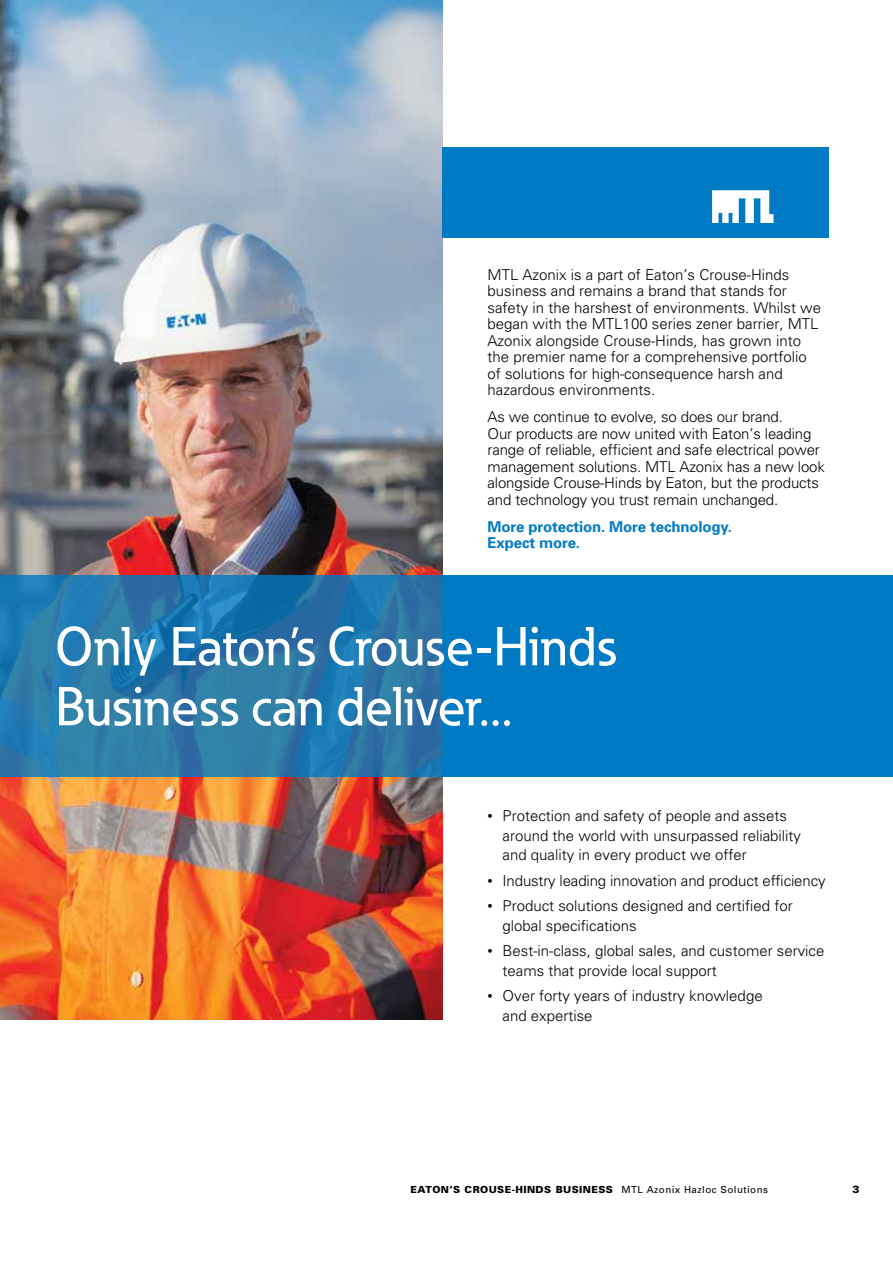
<style>
.page{position:relative;width:893px;height:1263px;background:#fff}
.page>*{position:absolute;margin:0;border:0;box-sizing:border-box;transform-origin:0 0}
.t1{font:500 54px/60px "Eaton";color:#fff}
.t2{font:300 15px/16.5px "Univers";color:#000}
.t3{font:700 15px/16.5px "Univers";letter-spacing:-.01em;color:#007ac2}
.t4{font:900 10.5px "Univers";color:#000}
.t5{font:900 9.75px "Univers";letter-spacing:.045em;color:#000}
.s1{font-weight:400}
</style>
<div class="page">
<img style="left:0;top:0;width:442px;height:1020px">
<svg style="left:0;top:575px;width:442px;height:202px;background:#2777a9"></svg>
<div style="left:442px;top:575px;width:451px;height:202px;background:#007ac2"></div>
<hr style="left:0;top:0;width:1px;height:676px;background:#00355f">
<div style="left:442px;top:148px;width:387px;height:90px;background:#007ac2"></div>
<svg style="left:712px;top:190px;width:61px;height:33px"></svg>
<p class="t2" style="left:488px;top:266px;width:335px">MTL Azonix is a part of Eaton’s Crouse-Hinds business and remains a brand that stands for safety in the harshest of environments. Whilst we began with the MTL100 series zener barrier, MTL Azonix alongside Crouse-Hinds, has grown into the premier name for a comprehensive portfolio of solutions for high-consequence harsh and hazardous environments.</p>
<p class="t2" style="left:488px;top:408px;width:339px">As we continue to evolve, so does our brand.<br>Our products are now united with Eaton’s leading range of reliable, efficient and safe electrical power management solutions. MTL Azonix has a new look alongside Crouse-Hinds by Eaton, but the products and technology you trust remain unchanged.</p>
<p class="t3" style="left:488px;top:518px;width:246px">More protection. More technology.<br>Expect more.</p>
<h1 class="t1" style="left:55px;top:616px;width:562px">Only Eaton’s Crouse-Hinds<br>Business can deliver...</h1>
<p class="t2" style="left:503px;top:806px;width:300px;line-height:19.5px;text-indent:-15px"><span class="s1">•</span> Protection and safety of people and assets around the world with unsurpassed reliability and quality in every product we offer</p>
<p class="t2" style="left:488px;top:872px;width:339px"><span class="s1">•</span> Industry leading innovation and product efficiency</p>
<p class="t2" style="left:503px;top:896px;width:292px;line-height:19.5px;text-indent:-15px"><span class="s1">•</span> Product solutions designed and certified for global specifications</p>
<p class="t2" style="left:503px;top:941px;width:323px;line-height:19.5px;text-indent:-15px"><span class="s1">•</span> Best-in-class, global sales, and customer service teams that provide local support</p>
<p class="t2" style="left:503px;top:986px;width:262px;line-height:19.5px;text-indent:-15px"><span class="s1">•</span> Over forty years of industry knowledge and expertise</p>
<p class="t5" style="left:411px;top:1183px;width:359px">EATON’S CROUSE-HINDS BUSINESS <span class="s1">MTL Azonix Hazloc Solutions</span></p>
<p class="t4" style="left:852px;top:1183px;width:9px">3</p>
</div>
